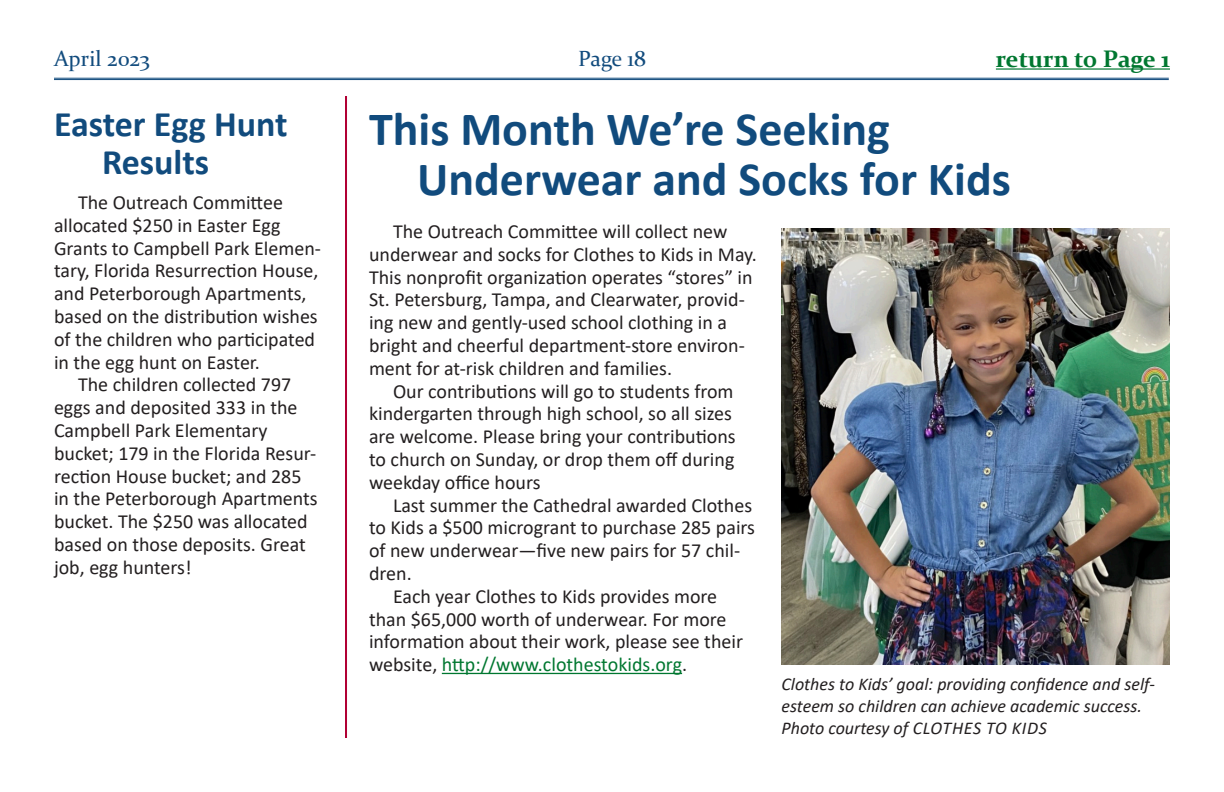
<style>
.page{position:relative;width:1224px;height:792px;background:#fff}
.page>*{position:absolute;margin:0;border:0;box-sizing:border-box;transform-origin:0 0}
.Main_Header{font:700 48px/50px "Calibri";color:#114b7d}
._2ndary_Head{font:700 36px/38px "Calibri";color:#114b7d}
.t1{font:700 24px "Constantia";color:#007730}
.t2{font:22px "Constantia";color:#114b7d}
.BTI_-_2_columns{font:20px/22.8px "Calibri";color:#231f20}
.BTI_-_1_column{font:20px/22.8px "Calibri";color:#231f20}
.Captions{font:italic 18px/22px "Calibri";color:#231f20}
.s1{color:#007730}
</style>
<div class="page">
<hr style="left:54px;top:78px;width:1115px;height:1px;background:#114b7d">
<hr style="left:54px;top:79px;width:1115px;height:1px;background:#114b7d">
<hr style="left:996px;top:68px;width:174px;height:2px;background:#007730">
<hr style="left:345px;top:96px;width:2px;height:642px;background:#b10034">
<hr style="left:442px;top:673px;width:240px;height:1px;background:#007730">
<img style="left:782px;top:228px;width:388px;height:437px">
<p class="t2" style="left:54px;top:43px;width:97px">April 2023</p>
<p class="t2" style="left:578px;top:43px;width:69px">Page 18</p>
<p class="t1" style="left:996px;top:43px;width:176px">return to Page 1</p>
<p class="_2ndary_Head" style="left:102px;top:105px;width:187px;text-indent:-48px">Easter Egg Hunt<br>Results</p>
<p class="BTI_-_1_column" style="left:54px;top:190px;width:268px;text-indent:24px">The Outreach Committee allocated $250 in Easter Egg<br>Grants to Campbell Park Elemen&shy;tary, Florida Resurrection House, and Peterborough Apartments, based on the distribution wishes of the children who participated in the egg hunt on Easter.</p>
<p class="BTI_-_1_column" style="left:54px;top:373px;width:265px;text-indent:24px">The children collected 797 eggs and deposited 333 in the<br>Campbell Park Elementary bucket; 179 in the Florida Resur&shy;rection House bucket; and 285 in the Peterborough Apartments bucket. The $250 was allocated based on those deposits. Great job, egg hunters!</p>
<p class="Main_Header" style="left:417px;top:104px;width:595px;text-indent:-48px">This Month We’re Seeking<br>Underwear and Socks for Kids</p>
<p class="BTI_-_2_columns" style="left:369px;top:219px;width:390px;text-indent:24px">The Outreach Committee will collect new underwear and socks for Clothes to Kids in May.<br>This nonprofit organization operates “stores” in St. Petersburg, Tampa, and Clearwater, provid&shy;ing new and gently-used school clothing in a bright and cheerful department-store environ&shy;ment for at-risk children and families.</p>
<p class="BTI_-_2_columns" style="left:369px;top:379px;width:368px;text-indent:24px">Our contributions will go to students from kindergarten through high school, so all sizes are welcome. Please bring your contributions to church on Sunday, or drop them off during weekday office hours</p>
<p class="BTI_-_2_columns" style="left:369px;top:493px;width:388px;text-indent:24px">Last summer the Cathedral awarded Clothes to Kids a $500 microgrant to purchase 285 pairs of new underwear—five new pairs for 57 chil&shy;dren.</p>
<p class="BTI_-_2_columns" style="left:369px;top:584px;width:376px;text-indent:24px">Each year Clothes to Kids provides more than $65,000 worth of underwear. For more information about their work, please see their website, <span class="s1">http://www.clothestokids.org</span>.</p>
<p class="Captions" style="left:782px;top:673px;width:375px">Clothes to Kids’ goal: providing confidence and self&shy;esteem so children can achieve academic success.<br>Photo courtesy of CLOTHES TO KIDS</p>
</div>
